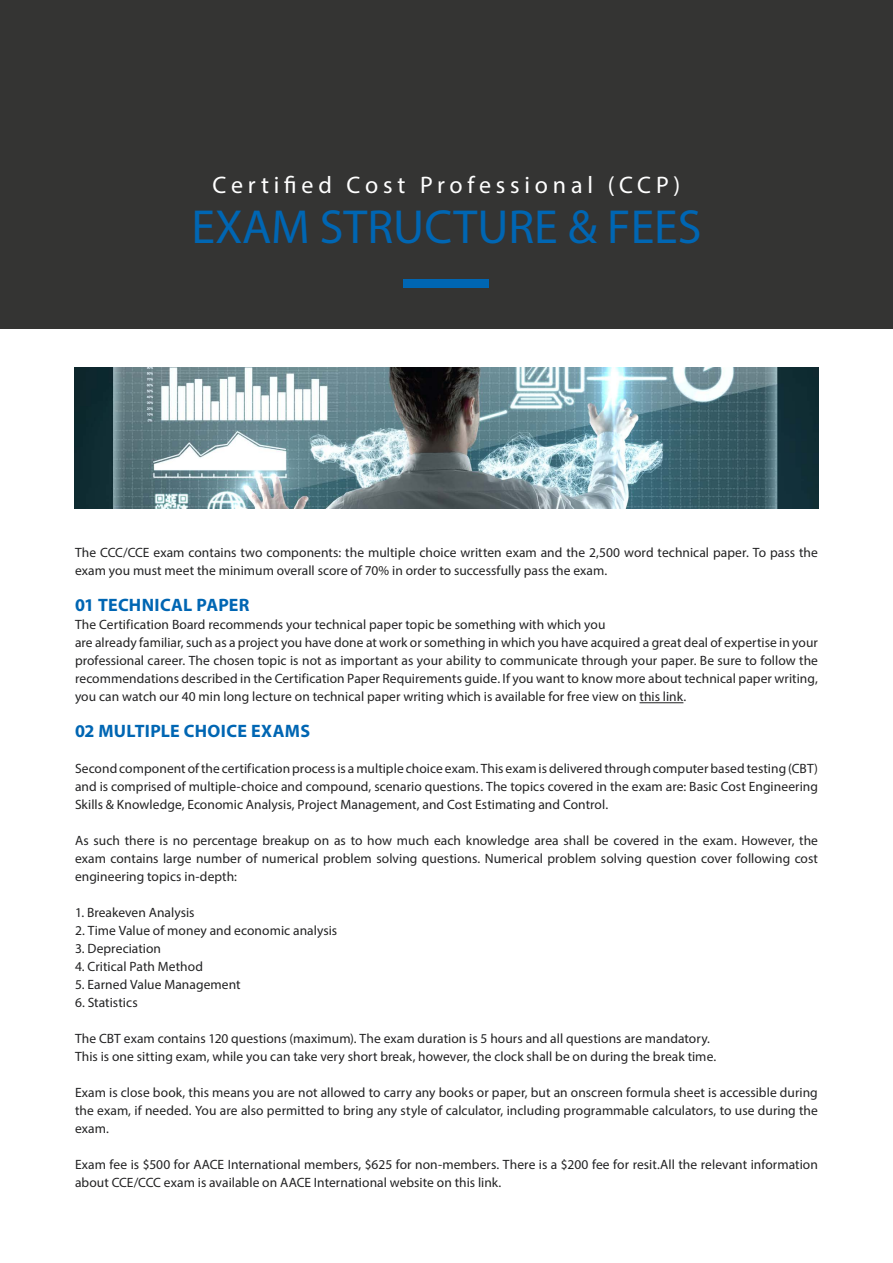
<style>
.page{position:relative;width:893px;height:1263px;background:#fff}
.page>*{position:absolute;margin:0;border:0;box-sizing:border-box;transform-origin:0 0}
.t1{font:48px "Myriad Pro";color:#0066b3}
.t2{font:24px "Myriad Pro";letter-spacing:.2em;color:#fff}
.t3{font:700 18px "Myriad Pro";letter-spacing:.015em;color:#0066b3}
.t4{font:13.5px/18px "Myriad Pro";letter-spacing:.005em;color:#222223}
</style>
<div class="page">
<div style="left:0;top:0;width:893px;height:329px;background:#343433"></div>
<div style="left:404px;top:279px;width:85px;height:9px;background:#0066b3"></div>
<hr style="left:640px;top:702px;width:43px;height:1px;background:#222223">
<img style="left:75px;top:368px;width:743px;height:140px">
<h2 class="t2" style="left:213px;top:171px;width:469px">Certified Cost Professional (CCP)</h2>
<h1 class="t1" style="left:191px;top:197px;width:512px">EXAM STRUCTURE &amp; FEES</h1>
<p class="t4" style="left:75px;top:544px;width:744px">The CCC/CCE exam contains two components: the multiple choice written exam and the 2,500 word technical paper. To pass the exam you must meet the minimum overall score of 70% in order to successfully pass the exam.</p>
<h3 class="t3" style="left:75px;top:594px;width:176px">01 TECHNICAL PAPER</h3>
<p class="t4" style="left:75px;top:616px;width:744px">The Certification Board recommends your technical paper topic be something with which you<br>are already familiar, such as a project you have done at work or something in which you have acquired a great deal of expertise in your professional career. The chosen topic is not as important as your ability to communicate through your paper. Be sure to follow the recommendations described in the Certification Paper Requirements guide. If you want to know more about technical paper writing, you can watch our 40 min long lecture on technical paper writing which is available for free view on this link.</p>
<h3 class="t3" style="left:75px;top:720px;width:237px">02 MULTIPLE CHOICE EXAMS</h3>
<p class="t4" style="left:75px;top:760px;width:744px;text-align:justify">Second component of the certification process is a multiple choice exam. This exam is delivered through computer based testing (CBT) and is comprised of multiple-choice and compound, scenario questions. The topics covered in the exam are: Basic Cost Engineering Skills &amp; Knowledge, Economic Analysis, Project Management, and Cost Estimating and Control.</p>
<p class="t4" style="left:75px;top:832px;width:744px;text-align:justify">As such there is no percentage breakup on as to how much each knowledge area shall be covered in the exam. However, the exam contains large number of numerical problem solving questions. Numerical problem solving question cover following cost engineering topics in-depth:</p>
<p class="t4" style="left:75px;top:904px;width:121px">1. Breakeven Analysis</p>
<p class="t4" style="left:75px;top:922px;width:264px">2. Time Value of money and economic analysis</p>
<p class="t4" style="left:75px;top:940px;width:88px">3. Depreciation</p>
<p class="t4" style="left:75px;top:958px;width:130px">4. Critical Path Method</p>
<p class="t4" style="left:75px;top:976px;width:167px">5. Earned Value Management</p>
<p class="t4" style="left:75px;top:994px;width:64px">6. Statistics</p>
<p class="t4" style="left:75px;top:1030px;width:643px">The CBT exam contains 120 questions (maximum). The exam duration is 5 hours and all questions are mandatory.<br>This is one sitting exam, while you can take very short break, however, the clock shall be on during the break time.</p>
<p class="t4" style="left:75px;top:1084px;width:744px;text-align:justify">Exam is close book, this means you are not allowed to carry any books or paper, but an onscreen formula sheet is accessible during the exam, if needed. You are also permitted to bring any style of calculator, including programmable calculators, to use during the exam.</p>
<p class="t4" style="left:75px;top:1156px;width:744px">Exam fee is $500 for AACE International members, $625 for non-members. There is a $200 fee for resit.All the relevant information about CCE/CCC exam is available on AACE International website on this link.</p>
</div>
